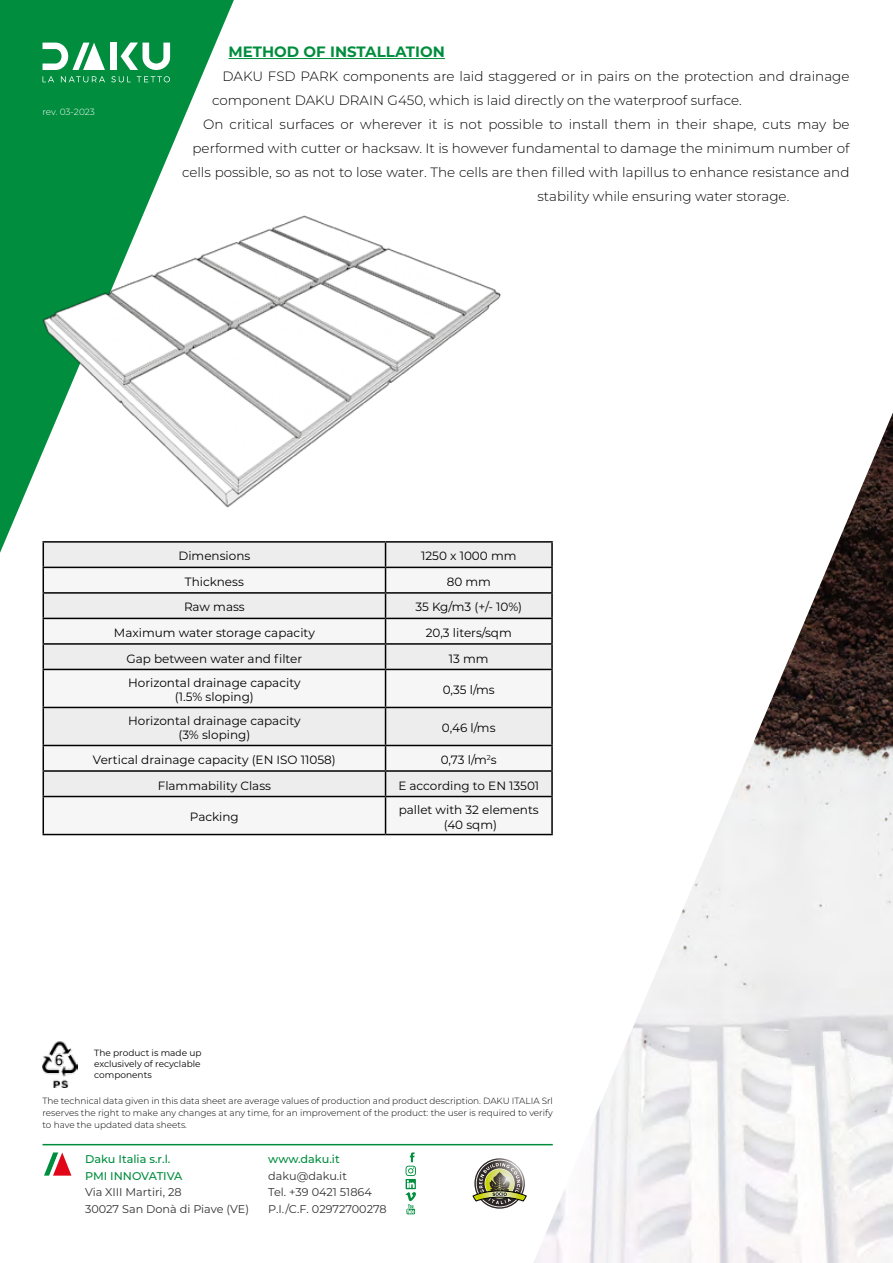
<style>
.page{position:relative;width:893px;height:1263px;background:#fff}
.page>*{position:absolute;margin:0;border:0;box-sizing:border-box;transform-origin:0 0}
.t1{font:700 15px "Montserrat";color:#008d3e}
.t2{font:300 13.5px "Montserrat";color:#000}
.t3{font:12px/14.4px "Montserrat";color:#000;text-align:center}
.t4{font:11.25px/16.5px "Montserrat";color:#343232}
.t5{font:500 11.25px/16.5px "Montserrat";color:#008d3e}
.t6{font:300 9px/12px "Montserrat";color:#000;text-align:justify}
.t7{font:9px/10.8px "Montserrat";color:#000;text-align:justify}
.t8{font:300 9px "Montserrat";letter-spacing:-.005em;color:#fffffe}
</style>
<div class="page">
<hr style="left:229px;top:58px;width:216px;height:1px;background:#008d3e">
<div style="left:44px;top:543px;width:489px;height:24px;background:#ededed"></div>
<svg style="left:44px;top:568px;width:489px;height:266px;fill:#f6f6f6"></svg>
<hr style="left:43px;top:541px;width:343px;height:2px;background:#000">
<hr style="left:386px;top:541px;width:167px;height:2px;background:#000">
<hr style="left:43px;top:567px;width:343px;height:1px;background:#000">
<hr style="left:386px;top:567px;width:167px;height:1px;background:#000">
<hr style="left:43px;top:592px;width:343px;height:2px;background:#000">
<hr style="left:386px;top:592px;width:167px;height:2px;background:#000">
<hr style="left:43px;top:618px;width:343px;height:1px;background:#000">
<hr style="left:386px;top:618px;width:167px;height:1px;background:#000">
<hr style="left:43px;top:643px;width:343px;height:2px;background:#000">
<svg style="left:43px;top:553px;width:1px;height:116px"></svg>
<hr style="left:386px;top:643px;width:167px;height:2px;background:#000">
<svg style="left:385px;top:543px;width:1px;height:126px"></svg>
<hr style="left:43px;top:669px;width:343px;height:1px;background:#000">
<hr style="left:43px;top:670px;width:1px;height:37px;background:#000">
<hr style="left:386px;top:669px;width:167px;height:1px;background:#000">
<hr style="left:385px;top:670px;width:1px;height:37px;background:#000">
<hr style="left:43px;top:707px;width:343px;height:1px;background:#000">
<hr style="left:43px;top:708px;width:1px;height:37px;background:#000">
<hr style="left:386px;top:707px;width:167px;height:1px;background:#000">
<hr style="left:385px;top:708px;width:1px;height:37px;background:#000">
<hr style="left:43px;top:745px;width:343px;height:1px;background:#000">
<hr style="left:386px;top:745px;width:167px;height:1px;background:#000">
<hr style="left:43px;top:770px;width:343px;height:2px;background:#000">
<svg style="left:43px;top:746px;width:1px;height:50px"></svg>
<hr style="left:386px;top:770px;width:167px;height:2px;background:#000">
<svg style="left:385px;top:746px;width:1px;height:50px"></svg>
<hr style="left:43px;top:796px;width:343px;height:1px;background:#000">
<hr style="left:43px;top:797px;width:1px;height:37px;background:#000">
<hr style="left:386px;top:796px;width:167px;height:1px;background:#000">
<hr style="left:385px;top:797px;width:1px;height:37px;background:#000">
<hr style="left:43px;top:834px;width:343px;height:1px;background:#000">
<hr style="left:386px;top:834px;width:167px;height:1px;background:#000">
<svg style="left:0;top:0;width:234px;height:553px;fill:#008d3e"></svg>
<img style="left:533px;top:412px;width:360px;height:851px">
<svg style="left:43px;top:76px;width:11px;height:6px"></svg>
<svg style="left:61px;top:76px;width:44px;height:6px"></svg>
<svg style="left:111px;top:76px;width:20px;height:6px"></svg>
<svg style="left:137px;top:76px;width:33px;height:6px"></svg>
<div style="left:110px;top:43px;width:7px;height:27px;background:#fff"></div>
<svg style="left:43px;top:43px;width:62px;height:27px"></svg>
<svg style="left:121px;top:43px;width:49px;height:27px"></svg>
<img style="left:34px;top:214px;width:467px;height:295px">
<img style="left:43px;top:1041px;width:35px;height:47px">
<svg style="left:44px;top:1152px;width:27px;height:23px"></svg>
<svg style="left:474px;top:1158px;width:51px;height:51px"></svg>
<svg style="left:472px;top:1160px;width:55px;height:47px"></svg>
<hr style="left:43px;top:1144px;width:510px;height:1px;background:#008d3e">
<svg style="left:406px;top:1152px;width:10px;height:62px"></svg>
<p class="t8" style="left:43px;top:106px;width:54px">rev. 03-2023</p>
<p class="t1" style="left:229px;top:41px;width:218px">METHOD OF INSTALLATION</p>
<p class="t2" style="left:223px;top:67px;width:628px">DAKU FSD PARK components are laid staggered or in pairs on the protection and drainage</p>
<p class="t2" style="left:212px;top:91px;width:531px">component DAKU DRAIN G450, which is laid directly on the waterproof surface.</p>
<p class="t2" style="left:203px;top:115px;width:648px">On critical surfaces or wherever it is not possible to install them in their shape, cuts may be</p>
<p class="t2" style="left:193px;top:139px;width:658px">performed with cutter or hacksaw. It is however fundamental to damage the minimum number of</p>
<p class="t2" style="left:182px;top:163px;width:669px">cells possible, so as not to lose water. The cells are then filled with lapillus to enhance resistance and</p>
<p class="t2" style="left:537px;top:187px;width:253px">stability while ensuring water storage.</p>
<p class="t3" style="left:178px;top:548px;width:73px">Dimensions</p>
<p class="t3" style="left:421px;top:548px;width:97px">1250 x 1000 mm</p>
<p class="t3" style="left:185px;top:574px;width:61px">Thickness</p>
<p class="t3" style="left:447px;top:574px;width:46px">80 mm</p>
<p class="t3" style="left:184px;top:600px;width:62px">Raw mass</p>
<p class="t3" style="left:415px;top:600px;width:108px">35 Kg/m3 (+/- 10%)</p>
<p class="t3" style="left:114px;top:625px;width:202px">Maximum water storage capacity</p>
<p class="t3" style="left:426px;top:625px;width:88px">20,3 liters/sqm</p>
<p class="t3" style="left:126px;top:651px;width:177px">Gap between water and filter</p>
<p class="t3" style="left:449px;top:651px;width:41px">13 mm</p>
<p class="t3" style="left:128px;top:675px;width:174px">Horizontal drainage capacity (1.5% sloping)</p>
<p class="t3" style="left:443px;top:682px;width:54px">0,35 l/ms</p>
<p class="t3" style="left:128px;top:713px;width:174px">Horizontal drainage capacity (3% sloping)</p>
<p class="t3" style="left:442px;top:720px;width:55px">0,46 l/ms</p>
<p class="t3" style="left:93px;top:752px;width:244px">Vertical drainage capacity (EN ISO 11058)</p>
<p class="t3" style="left:441px;top:752px;width:58px">0,73 l/m<sup>2</sup>s</p>
<p class="t3" style="left:158px;top:778px;width:115px">Flammability Class</p>
<p class="t3" style="left:398px;top:778px;width:142px">E according to EN 13501</p>
<p class="t3" style="left:190px;top:809px;width:50px">Packing</p>
<p class="t3" style="left:399px;top:802px;width:142px">pallet with 32 elements (40 sqm)</p>
<p class="t7" style="left:94px;top:1047px;width:109px">The product is made up exclusively of recyclable components</p>
<p class="t6" style="left:43px;top:1094px;width:512px">The technical data given in this data sheet are average values of production and product description. DAKU ITALIA Srl reserves the right to make any changes at any time, for an improvement of the product: the user is required to verify to have the updated data sheets.</p>
<p class="t5" style="left:85px;top:1150px;width:99px">Daku Italia s.r.l.<br>PMI INNOVATIVA</p>
<p class="t4" style="left:85px;top:1184px;width:166px">Via XIII Martiri, 28<br>30027 San Donà di Piave (VE)</p>
<p class="t5" style="left:268px;top:1150px;width:73px">www.daku.it</p>
<p class="t4" style="left:268px;top:1167px;width:120px">daku@daku.it<br>Tel. +39 0421 51864<br>P.I./C.F. 02972700278</p>
</div>
